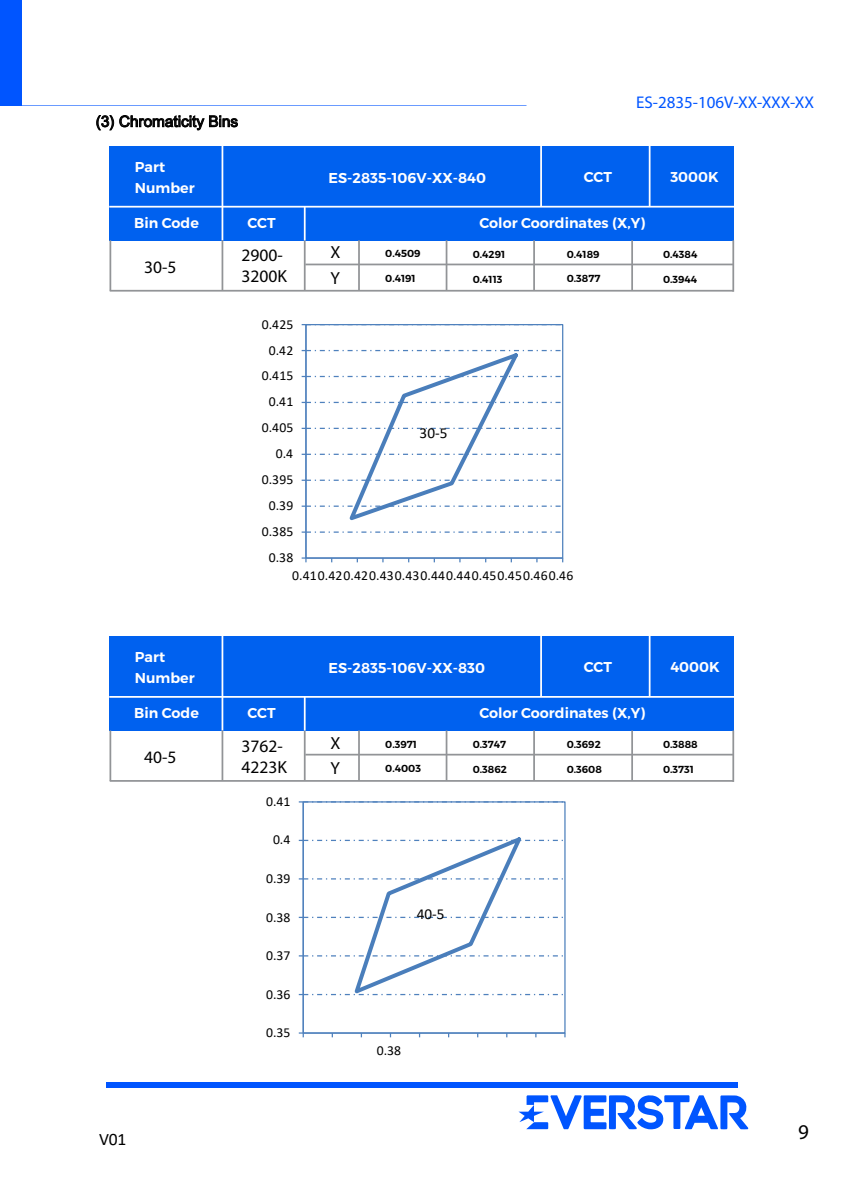
<style>
.page{position:relative;width:843px;height:1179px;background:#fff}
.page>*{position:absolute;margin:0;border:0;box-sizing:border-box;transform-origin:0 0}
.t1{font:21px "Myriad Pro";color:#000}
.t2{font:17.5px/25px "Myriad Pro";color:#000}
.t3{font:17.5px "Calibri";color:#000}
.t4{font:16.97px "Myriad Pro";color:#05f}
.t5{font:15.4px "Arial Unicode MS";color:#000}
.t6{font:15.22px "Calibri";color:#000}
.t7{font:600 14.35px/21px "Montserrat";color:#fff}
.t8{font:13.83px "Calibri";color:#000}
.t9{font:13.65px "Calibri";letter-spacing:.01em;color:#000}
.t10{font:600 10.15px "Montserrat";color:#000}
</style>
<div class="page">
<svg style="left:96px;top:115px;width:142px;height:15px"></svg>
<div style="left:106px;top:1082px;width:631px;height:5px;background:#05f"></div>
<svg style="left:518px;top:1095px;width:230px;height:34px"></svg>
<div style="left:0;top:0;width:21px;height:105px;background:#05f"></div>
<hr style="left:0;top:105px;width:526px;height:1px;background:#05f">
<div style="left:110px;top:146px;width:624px;height:94px;background:#0061ef"></div>
<hr style="left:109px;top:206px;width:625px;height:1px;background:#fff">
<hr style="left:305px;top:263px;width:428px;height:2px;background:#929497">
<hr style="left:110px;top:290px;width:623px;height:1px;background:#929497">
<hr style="left:221px;top:146px;width:2px;height:94px;background:#fff">
<hr style="left:540px;top:146px;width:2px;height:61px;background:#fff">
<hr style="left:304px;top:240px;width:1px;height:51px;background:#929497">
<hr style="left:221px;top:240px;width:2px;height:51px;background:#929497">
<hr style="left:109px;top:240px;width:2px;height:51px;background:#929497">
<hr style="left:358px;top:240px;width:2px;height:51px;background:#929497">
<hr style="left:445px;top:240px;width:2px;height:51px;background:#929497">
<hr style="left:533px;top:240px;width:2px;height:51px;background:#929497">
<hr style="left:631px;top:240px;width:2px;height:51px;background:#929497">
<hr style="left:732px;top:240px;width:2px;height:52px;background:#929497">
<hr style="left:648px;top:146px;width:2px;height:61px;background:#fff">
<hr style="left:304px;top:207px;width:1px;height:33px;background:#fff">
<div style="left:110px;top:636px;width:624px;height:94px;background:#0061ef"></div>
<hr style="left:109px;top:696px;width:625px;height:1px;background:#fff">
<hr style="left:305px;top:753px;width:428px;height:2px;background:#929497">
<hr style="left:110px;top:780px;width:623px;height:1px;background:#929497">
<hr style="left:221px;top:636px;width:2px;height:94px;background:#fff">
<hr style="left:540px;top:636px;width:2px;height:61px;background:#fff">
<hr style="left:304px;top:730px;width:1px;height:51px;background:#929497">
<hr style="left:221px;top:730px;width:2px;height:51px;background:#929497">
<hr style="left:109px;top:730px;width:2px;height:51px;background:#929497">
<hr style="left:358px;top:730px;width:2px;height:51px;background:#929497">
<hr style="left:445px;top:730px;width:2px;height:51px;background:#929497">
<hr style="left:533px;top:730px;width:2px;height:51px;background:#929497">
<hr style="left:631px;top:730px;width:2px;height:51px;background:#929497">
<hr style="left:732px;top:730px;width:2px;height:52px;background:#929497">
<hr style="left:648px;top:636px;width:2px;height:61px;background:#fff">
<hr style="left:304px;top:697px;width:1px;height:33px;background:#fff">
<hr style="left:305px;top:325px;width:1px;height:233px;background:#4f81bd">
<svg style="left:302px;top:531px;width:259px;height:2px"></svg>
<svg style="left:302px;top:324px;width:260px;height:1px"></svg>
<hr style="left:306px;top:557px;width:256px;height:1px;background:#4f81bd">
<svg style="left:302px;top:350px;width:259px;height:175px"></svg>
<hr style="left:302px;top:802px;width:2px;height:231px;background:#4f81bd">
<svg style="left:299px;top:801px;width:266px;height:1px"></svg>
<hr style="left:303px;top:1032px;width:262px;height:1px;background:#4f81bd">
<svg style="left:299px;top:1032px;width:5px;height:5px"></svg>
<svg style="left:299px;top:834px;width:266px;height:164px"></svg>
<p class="t5" style="left:96px;top:110px;width:144px">(3) Chromaticity Bins</p>
<p class="t7" style="left:135px;top:156px;width:61px">Part<br>Number</p>
<p class="t7" style="left:134px;top:212px;width:66px">Bin Code</p>
<p class="t7" style="left:247px;top:212px;width:30px">CCT</p>
<p class="t2" style="left:144px;top:254px;width:34px">30-5</p>
<p class="t2" style="left:241px;top:245px;width:47px;line-height:21px">2900-<br>3200K</p>
<p class="t9" style="left:262px;top:314px;width:33px">0.425</p>
<p class="t9" style="left:269px;top:340px;width:26px">0.42</p>
<p class="t9" style="left:262px;top:366px;width:33px">0.415</p>
<p class="t9" style="left:269px;top:392px;width:26px">0.41</p>
<p class="t9" style="left:262px;top:418px;width:33px">0.405</p>
<p class="t9" style="left:276px;top:444px;width:19px">0.4</p>
<p class="t9" style="left:262px;top:470px;width:33px">0.395</p>
<p class="t9" style="left:269px;top:496px;width:26px">0.39</p>
<p class="t9" style="left:262px;top:522px;width:33px">0.385</p>
<p class="t9" style="left:269px;top:548px;width:26px">0.38</p>
<p class="t4" style="left:636px;top:92px;width:179px">ES-2835-106V-XX-XXX-XX</p>
<p class="t7" style="left:583px;top:167px;width:30px">CCT</p>
<p class="t7" style="left:479px;top:212px;width:167px">Color Coordinates (X,Y)</p>
<p class="t7" style="left:328px;top:167px;width:159px">ES-2835-106V-XX-840</p>
<p class="t7" style="left:670px;top:167px;width:50px">3000K</p>
<p class="t2" style="left:330px;top:240px;width:11px">X<br>Y</p>
<p class="t10" style="left:385px;top:247px;width:37px">0.4509</p>
<p class="t10" style="left:385px;top:272px;width:32px">0.4191</p>
<p class="t10" style="left:473px;top:248px;width:34px">0.4291</p>
<p class="t10" style="left:473px;top:273px;width:31px">0.4113</p>
<p class="t10" style="left:566px;top:248px;width:34px">0.4189</p>
<p class="t10" style="left:566px;top:272px;width:35px">0.3877</p>
<p class="t10" style="left:663px;top:248px;width:36px">0.4384</p>
<p class="t10" style="left:663px;top:273px;width:36px">0.3944</p>
<p class="t6" style="left:419px;top:422px;width:29px">30-5</p>
<p class="t9" style="left:292px;top:566px;width:282px">0.410.420.420.430.430.440.440.450.450.460.46</p>
<p class="t7" style="left:135px;top:646px;width:61px">Part<br>Number</p>
<p class="t7" style="left:134px;top:702px;width:66px">Bin Code</p>
<p class="t7" style="left:247px;top:702px;width:30px">CCT</p>
<p class="t2" style="left:144px;top:744px;width:34px">40-5</p>
<p class="t2" style="left:241px;top:735px;width:47px;line-height:21px">3762-<br>4223K</p>
<p class="t9" style="left:266px;top:792px;width:26px">0.41</p>
<p class="t9" style="left:273px;top:830px;width:19px">0.4</p>
<p class="t9" style="left:266px;top:869px;width:26px">0.39</p>
<p class="t9" style="left:266px;top:907px;width:26px">0.38</p>
<p class="t8" style="left:266px;top:945px;width:26px">0.37</p>
<p class="t9" style="left:266px;top:984px;width:26px">0.36</p>
<p class="t9" style="left:266px;top:1023px;width:26px">0.35</p>
<p class="t7" style="left:583px;top:657px;width:30px">CCT</p>
<p class="t7" style="left:479px;top:702px;width:167px">Color Coordinates (X,Y)</p>
<p class="t7" style="left:328px;top:657px;width:158px">ES-2835-106V-XX-830</p>
<p class="t7" style="left:670px;top:657px;width:51px">4000K</p>
<p class="t2" style="left:330px;top:730px;width:11px">X<br>Y</p>
<p class="t10" style="left:385px;top:737px;width:33px">0.3971</p>
<p class="t10" style="left:385px;top:762px;width:37px">0.4003</p>
<p class="t10" style="left:473px;top:738px;width:35px">0.3747</p>
<p class="t10" style="left:473px;top:763px;width:36px">0.3862</p>
<p class="t10" style="left:566px;top:738px;width:36px">0.3692</p>
<p class="t10" style="left:566px;top:762px;width:37px">0.3608</p>
<p class="t10" style="left:663px;top:738px;width:36px">0.3888</p>
<p class="t10" style="left:663px;top:763px;width:32px">0.3731</p>
<p class="t6" style="left:417px;top:903px;width:29px">40-5</p>
<p class="t9" style="left:377px;top:1041px;width:26px">0.38</p>
<p class="t3" style="left:99px;top:1126px;width:28px">V01</p>
<h1 class="t1" style="left:798px;top:1119px;width:12px">9</h1>
</div>
